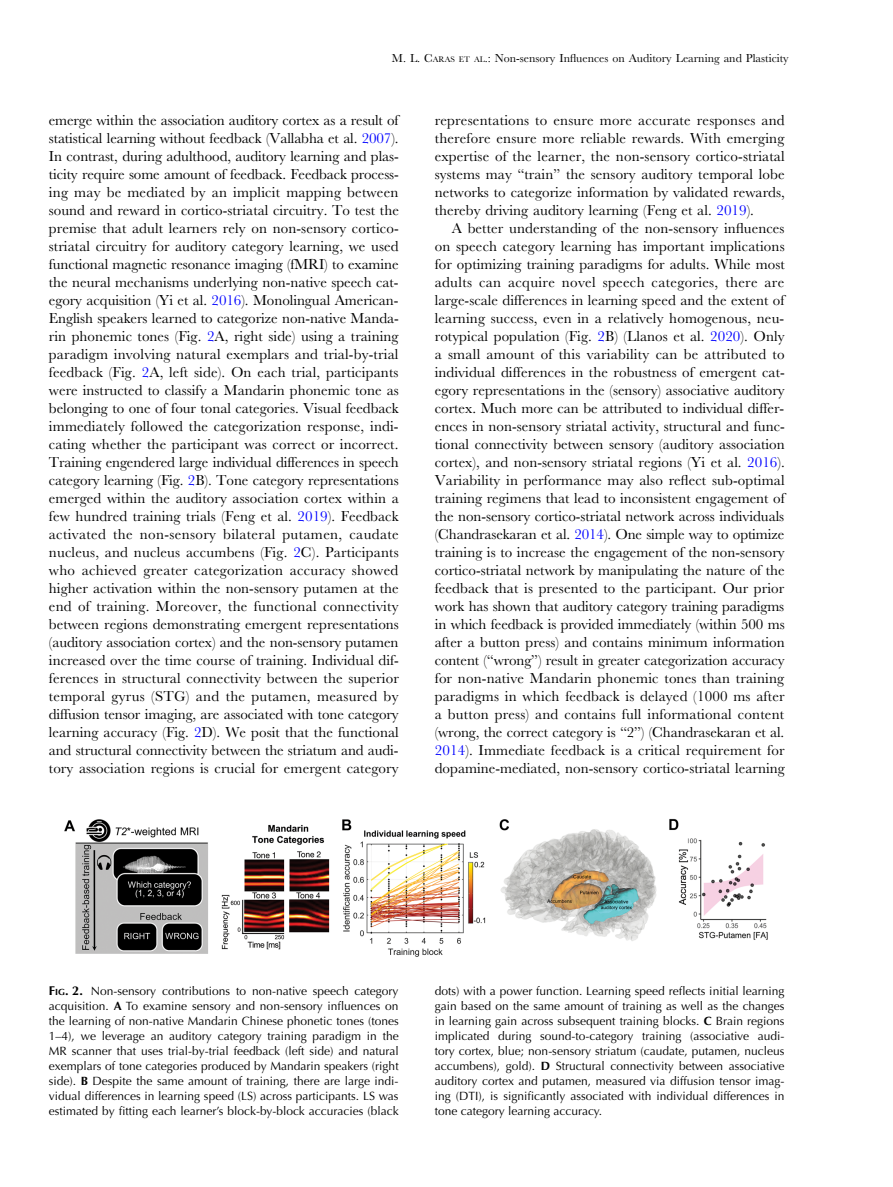
<style>
.page{position:relative;width:893px;height:1187px;background:#fff}
.page>*{position:absolute;margin:0;border:0;box-sizing:border-box;transform-origin:0 0}
.t1{font:15px/18px "M Baskerville";color:#000;text-align:justify}
.t2{font:12px/15px "Optima";color:#000;text-align:justify}
.t3{font:12px "M Baskerville";color:#000}
.s1{font-style:inherit}
.s2{font-size:8.4px}
.s3{color:#00f}
.s4{font-weight:700;font-size:12.75px}
.s5{font-weight:700;font-size:8.85px}
.s6{font-weight:700}
</style>
<div class="page">
<img style="left:64px;top:818px;width:704px;height:139px">
<p class="t3" style="left:392px;top:51px;width:398px"><span class="s1">M. L. C</span><span class="s2">ARAS ET AL</span> <span class="s1">.:</span> Non‑sensory Influences on Auditory Learning and Plasticity</p>
<p class="t1" style="left:49px;top:111px;width:352px">emerge within the association auditory cortex as a result of statistical learning without feedback (Vallabha et al. <span class="s3">2007</span>).<br>In contrast, during adulthood, auditory learning and plas&shy;ticity require some amount of feedback. Feedback process&shy;ing may be mediated by an implicit mapping between sound and reward in cortico-striatal circuitry. To test the premise that adult learners rely on non-sensory cortico&shy;striatal circuitry for auditory category learning, we used functional magnetic resonance imaging (fMRI) to examine the neural mechanisms underlying non-native speech cat&shy;egory acquisition (Yi et al. <span class="s3">2016</span>). Monolingual American-English speakers learned to categorize non-native Manda&shy;rin phonemic tones (Fig. <span class="s3">2</span>A, right side) using a training paradigm involving natural exemplars and trial-by-trial feedback (Fig. <span class="s3">2</span>A, left side). On each trial, participants were instructed to classify a Mandarin phonemic tone as belonging to one of four tonal categories. Visual feedback immediately followed the categorization response, indi&shy;cating whether the participant was correct or incorrect.<br>Training engendered large individual differences in speech category learning (Fig. <span class="s3">2</span>B). Tone category representations emerged within the auditory association cortex within a few hundred training trials (Feng et al. <span class="s3">2019</span>). Feedback activated the non-sensory bilateral putamen, caudate nucleus, and nucleus accumbens (Fig. <span class="s3">2</span>C). Participants who achieved greater categorization accuracy showed higher activation within the non-sensory putamen at the end of training. Moreover, the functional connectivity between regions demonstrating emergent representations (auditory association cortex) and the non-sensory putamen increased over the time course of training. Individual dif&shy;ferences in structural connectivity between the superior temporal gyrus (STG) and the putamen, measured by diffusion tensor imaging, are associated with tone category learning accuracy (Fig. <span class="s3">2</span>D). We posit that the functional and structural connectivity between the striatum and audi&shy;tory association regions is crucial for emergent category</p>
<p class="t1" style="left:435px;top:111px;width:351px">representations to ensure more accurate responses and therefore ensure more reliable rewards. With emerging expertise of the learner, the non-sensory cortico-striatal systems may “train” the sensory auditory temporal lobe networks to categorize information by validated rewards, thereby driving auditory learning (Feng et al. <span class="s3">2019</span>).</p>
<p class="t1" style="left:435px;top:219px;width:352px;text-indent:17px">A better understanding of the non-sensory influences on speech category learning has important implications for optimizing training paradigms for adults. While most adults can acquire novel speech categories, there are large-scale differences in learning speed and the extent of learning success, even in a relatively homogenous, neu&shy;rotypical population (Fig. <span class="s3">2</span>B) (Llanos et al. <span class="s3">2020</span>). Only a small amount of this variability can be attributed to individual differences in the robustness of emergent cat&shy;egory representations in the (sensory) associative auditory cortex. Much more can be attributed to individual differ&shy;ences in non-sensory striatal activity, structural and func&shy;tional connectivity between sensory (auditory association cortex), and non-sensory striatal regions (Yi et al. <span class="s3">2016</span>).<br>Variability in performance may also reflect sub-optimal training regimens that lead to inconsistent engagement of the non-sensory cortico-striatal network across individuals (Chandrasekaran et al. <span class="s3">2014</span>). One simple way to optimize training is to increase the engagement of the non-sensory cortico-striatal network by manipulating the nature of the feedback that is presented to the participant. Our prior work has shown that auditory category training paradigms in which feedback is provided immediately (within 500 ms after a button press) and contains minimum information content (“wrong”) result in greater categorization accuracy for non-native Mandarin phonemic tones than training paradigms in which feedback is delayed (1000 ms after a button press) and contains full informational content (wrong, the correct category is “2”) (Chandrasekaran et al.<br><span class="s3">2014</span>). Immediate feedback is a critical requirement for dopamine-mediated, non-sensory cortico-striatal learning</p>
<p class="t2" style="left:49px;top:983px;width:351px"><span class="s4">F</span><span class="s5">ig</span><span class="s4">. 2.</span> Non-sensory contributions to non-native speech category acquisition. <span class="s6">A</span> To examine sensory and non-sensory influences on the learning of non-native Mandarin Chinese phonetic tones (tones 1–4), we leverage an auditory category training paradigm in the MR scanner that uses trial-by-trial feedback (left side) and natural exemplars of tone categories produced by Mandarin speakers (right side). <span class="s6">B</span> Despite the same amount of training, there are large indi&shy;vidual differences in learning speed (LS) across participants. LS was estimated by fitting each learner’s block-by-block accuracies (black</p>
<p class="t2" style="left:435px;top:983px;width:351px">dots) with a power function. Learning speed reflects initial learning gain based on the same amount of training as well as the changes in learning gain across subsequent training blocks. <span class="s6">C</span> Brain regions implicated during sound-to-category training (associative audi&shy;tory cortex, blue; non-sensory striatum (caudate, putamen, nucleus accumbens), gold). <span class="s6">D</span> Structural connectivity between associative auditory cortex and putamen, measured via diffusion tensor imag&shy;ing (DTI), is significantly associated with individual differences in tone category learning accuracy.</p>
</div>
